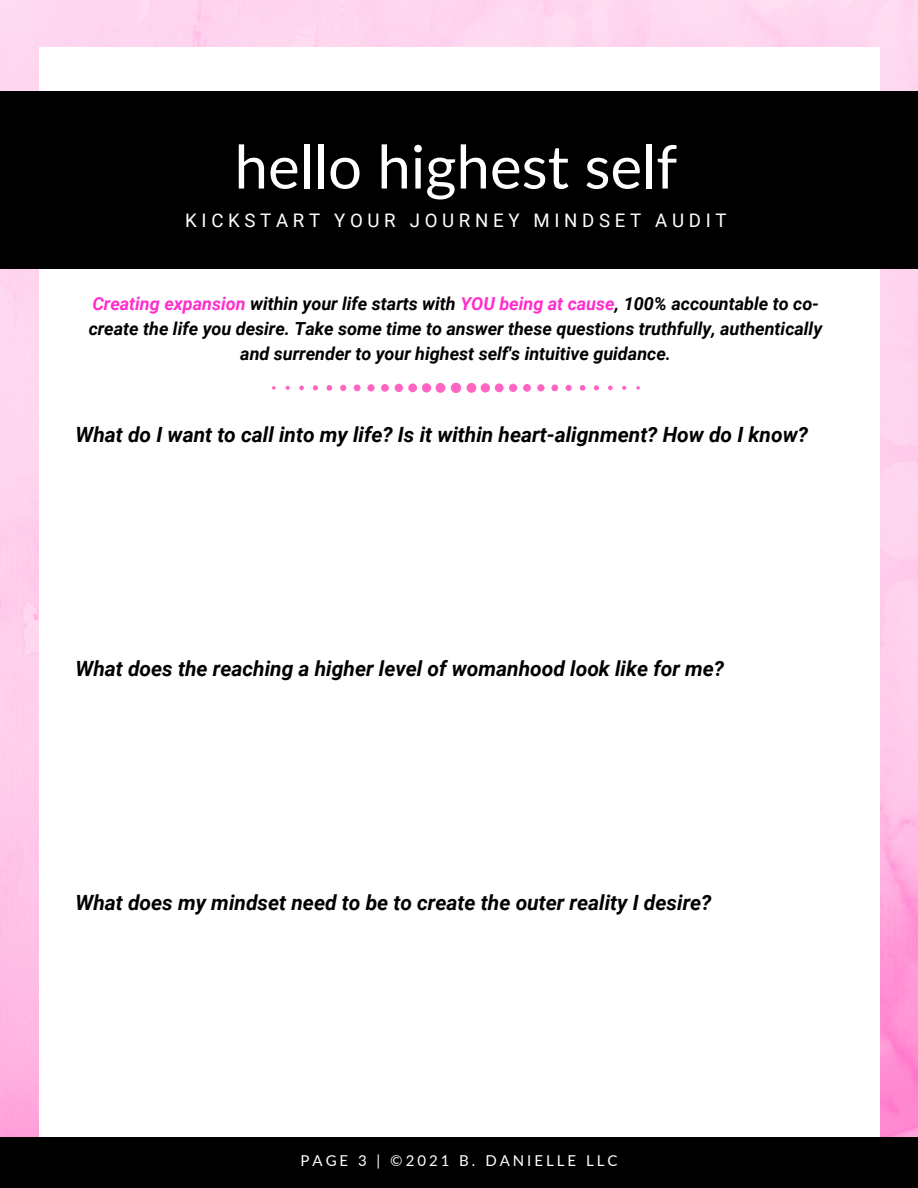
<style>
.page{position:relative;width:918px;height:1188px;background:#fff}
.page>*{position:absolute;margin:0;border:0;box-sizing:border-box;transform-origin:0 0}
.t1{font:60px "Lato";color:#fff}
.t2{font:italic 700 21px "Roboto";color:#000}
.t3{font:18.6px "Roboto";letter-spacing:.25em;color:#fff}
.t4{font:italic 700 18px/24.8px "Roboto";color:#000;text-align:center}
.t5{font:15px "Lato";letter-spacing:.2em;color:#fff}
.s1{color:#ff2ecc}
</style>
<div class="page">
<img style="left:0;top:0;width:918px;height:1138px">
<div style="left:39px;top:47px;width:840px;height:1104px;background:#fff"></div>
<div style="left:0;top:92px;width:918px;height:176px;background:#000"></div>
<svg style="left:272px;top:383px;width:368px;height:10px"></svg>
<div style="left:0;top:1138px;width:918px;height:50px;background:#000"></div>
<p class="t1" style="left:235px;top:129px;width:444px">hello highest self</p>
<p class="t3" style="left:185px;top:209px;width:543px">KICKSTART YOUR JOURNEY MINDSET AUDIT</p>
<p class="t4" style="left:89px;top:292px;width:735px"><span class="s1">Creating expansion</span> within your life starts with <span class="s1">YOU being at cause</span>, 100% accountable to co&shy;create the life you desire. Take some time to answer these questions truthfully, authentically and surrender to your highest self's intuitive guidance.</p>
<p class="t2" style="left:75px;top:422px;width:734px">What do I want to call into my life? Is it within heart-alignment? How do I know?</p>
<p class="t2" style="left:75px;top:656px;width:650px">What does the reaching a higher level of womanhood look like for me?</p>
<p class="t2" style="left:75px;top:890px;width:638px">What does my mindset need to be to create the outer reality I desire?</p>
<p class="t5" style="left:301px;top:1151px;width:318px">PAGE 3 | ©2021 B. DANIELLE LLC</p>
</div>
